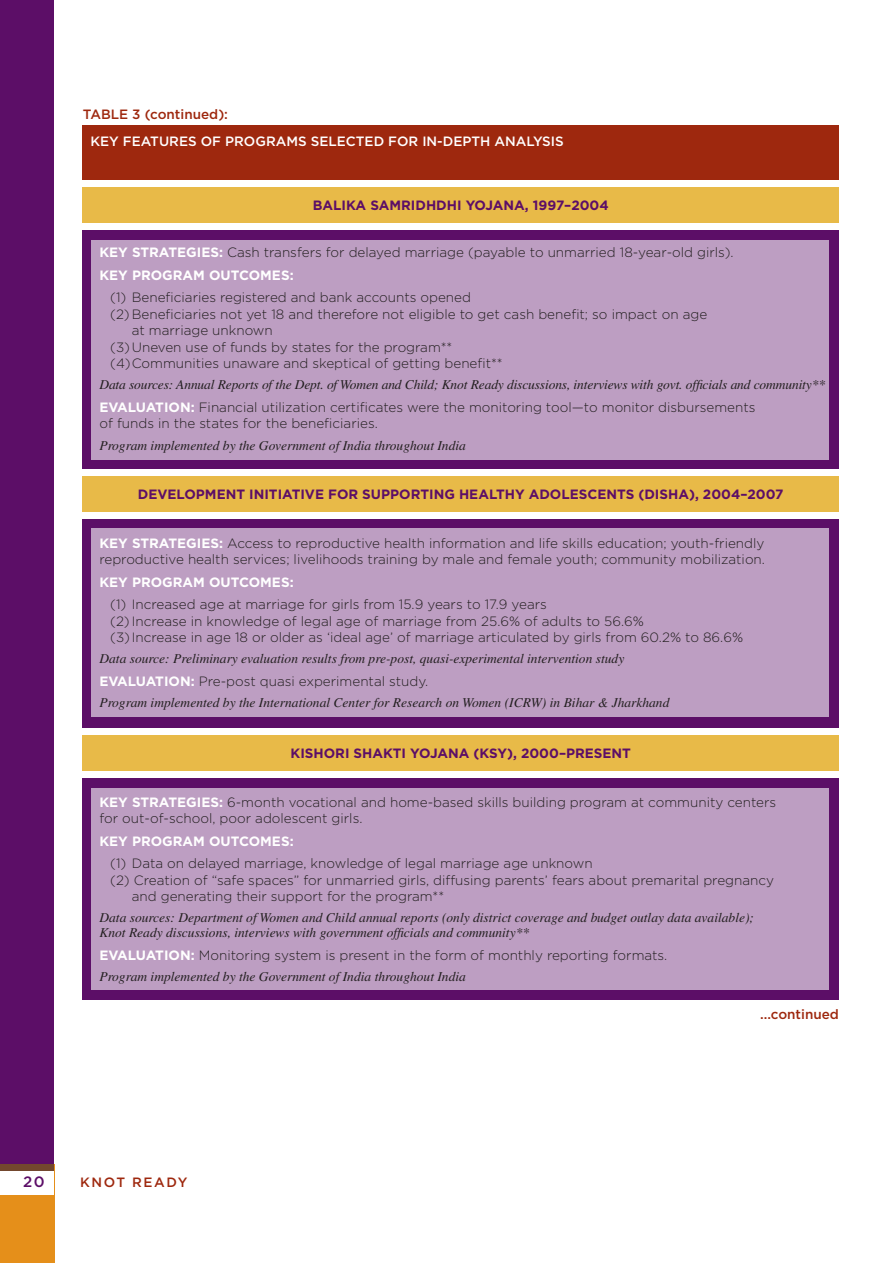
<style>
.page{position:relative;width:893px;height:1263px;background:#fff}
.page>*{position:absolute;margin:0;border:0;box-sizing:border-box;transform-origin:0 0}
.t1{font:500 15px "Gotham";color:#5c0e67}
.t2{font:300 13.5px/16.5px "Gotham";color:#231f20}
.t3{font:italic 13.5px/15px "Times";color:#231f20}
.t4{font:700 13.5px "Gotham";color:#5c0e67}
.t5{font:500 13.5px "Gotham";color:#fff}
.t6{font:500 13.5px "Gotham";color:#9e280e}
.t7{font:700 13.5px "Gotham";color:#fff}
.s1{font-weight:700;color:#fff}
</style>
<div class="page">
<div style="left:0;top:0;width:54px;height:1263px;background:#5c0e67"></div>
<div style="left:0;top:1164px;width:54px;height:99px;background:#e58f1a"></div>
<div style="left:0;top:1164px;width:54px;height:30px;background:#fff"></div>
<div style="left:0;top:1164px;width:54px;height:6px;background:#73472e"></div>
<div style="left:83px;top:187px;width:756px;height:35px;background:#e8ba48"></div>
<div style="left:83px;top:230px;width:756px;height:238px;background:#5c0e67"></div>
<div style="left:91px;top:240px;width:738px;height:220px;background:#bd9ec2"></div>
<div style="left:83px;top:476px;width:756px;height:35px;background:#e8ba48"></div>
<div style="left:83px;top:519px;width:756px;height:208px;background:#5c0e67"></div>
<div style="left:91px;top:529px;width:738px;height:188px;background:#bd9ec2"></div>
<div style="left:83px;top:125px;width:756px;height:54px;background:#9e280e"></div>
<div style="left:83px;top:735px;width:756px;height:35px;background:#e8ba48"></div>
<div style="left:83px;top:778px;width:756px;height:222px;background:#5c0e67"></div>
<div style="left:91px;top:787px;width:738px;height:202px;background:#bd9ec2"></div>
<p class="t6" style="left:83px;top:107px;width:147px">TABLE 3 (CONTINUED):</p>
<p class="t5" style="left:90px;top:133px;width:257px">KEY FEATURES OF PROGRAMS SELECTE</p>
<p class="t5" style="left:374px;top:133px;width:190px">D FOR IN-DEPTH ANALYSIS</p>
<p class="t4" style="left:313px;top:197px;width:69px">BALIKA SAMR</p>
<p class="t4" style="left:411px;top:197px;width:16px">IDHDH</p>
<p class="t4" style="left:457px;top:197px;width:48px">I YOJANA</p>
<p class="t4" style="left:525px;top:197px;width:85px">, 1997–2004</p>
<p class="t2" style="left:99px;top:241px;width:636px;line-height:22.5px"><span class="s1">KEY STRATEGI ES:</span> Cash transfers for delayed marriage (payable to unmarried 18-year-old girls).<br><span class="s1">KEY PROGRAM OUTCOMES:</span></p>
<p class="t2" style="left:110px;top:289px;width:362px">(1) Beneficiaries registered and bank accounts opened</p>
<p class="t2" style="left:110px;top:306px;width:598px">(2) Beneficiaries not yet 18 and therefore not eligible to get cash benefit; so impact on age</p>
<p class="t2" style="left:132px;top:322px;width:143px">at marriage unknown</p>
<p class="t2" style="left:110px;top:339px;width:344px">(3)Uneven use of funds by states for the program**</p>
<p class="t2" style="left:110px;top:355px;width:394px">(4)Communities unaware and skeptical of getting benefit**</p>
<p class="t3" style="left:99px;top:377px;width:727px">Data sources: Annual Reports of the Dept. of Women and Child; Knot Ready discussions, interviews with govt. officials and community**</p>
<p class="t2" style="left:99px;top:399px;width:658px"><span class="s1">EVALUATION:</span> Financial utilization certificates were the monitoring tool—to monitor disbursements of funds in the states for the beneficiaries.</p>
<p class="t3" style="left:99px;top:437px;width:368px">Program implemented by the Government of India throughout India</p>
<p class="t4" style="left:138px;top:486px;width:11px">DEVE</p>
<p class="t4" style="left:177px;top:486px;width:19px">LOPMENT</p>
<p class="t4" style="left:249px;top:486px;width:90px">INITIATIVE FOR</p>
<p class="t4" style="left:362px;top:486px;width:11px">SUPPORT</p>
<p class="t4" style="left:429px;top:486px;width:41px">ING HEA</p>
<p class="t4" style="left:489px;top:486px;width:18px">LTHY</p>
<p class="t4" style="left:529px;top:486px;width:12px">ADO</p>
<p class="t4" style="left:561px;top:486px;width:19px">LESCENTS</p>
<p class="t4" style="left:638px;top:486px;width:32px">(DISHA</p>
<p class="t4" style="left:689px;top:486px;width:96px">), 2004–2007</p>
<p class="t2" style="left:99px;top:535px;width:667px"><span class="s1">KEY STRATEGI ES:</span> Access to reproductive health information and life skills education; youth-friendly reproductive health services; livelihoods training by male and female youth; community mobilization.</p>
<p class="t7" style="left:99px;top:574px;width:196px">KEY PROGRAM OUTCOMES:</p>
<p class="t2" style="left:110px;top:596px;width:634px">(1) Increased age at marriage for girls from 15.9 years to 17.9 years<br>(2) Increase in knowledge of legal age of marriage from 25.6% of adults to 56.6%<br>(3) Increase in age 18 or older as ‘ideal age’ of marriage articulated by girls from 60.2% to 86.6%</p>
<p class="t3" style="left:99px;top:651px;width:526px">Data source: Preliminary evaluation results from pre-post, quasi-experimental intervention study</p>
<p class="t2" style="left:99px;top:673px;width:330px"><span class="s1">EVALUATION:</span> Pre-post quasi experimental study.</p>
<p class="t3" style="left:99px;top:695px;width:572px">Program implemented by the International Center for Research on Women (ICRW) in Bihar &amp; Jharkhand</p>
<p class="t4" style="left:290px;top:745px;width:26px">KISHOR</p>
<p class="t4" style="left:345px;top:745px;width:20px">I SHA</p>
<p class="t4" style="left:383px;top:745px;width:66px">KTI YOJANA</p>
<p class="t4" style="left:473px;top:745px;width:103px">(KSY), 2000–PRESENT</p>
<p class="t2" style="left:99px;top:793px;width:678px"><span class="s1">KEY STRATEGI ES:</span> 6-month vocational and home-based skills building program at community centers for out-of-school, poor adolescent girls.</p>
<p class="t7" style="left:99px;top:833px;width:196px">KEY PROGRAM OUTCOMES:</p>
<p class="t2" style="left:110px;top:855px;width:484px">(1) Data on delayed marriage, knowledge of legal marriage age unknown</p>
<p class="t2" style="left:110px;top:872px;width:665px">(2) Creation of “safe spaces” for unmarried girls, diffusing parents’ fears about premarital pregnancy</p>
<p class="t2" style="left:132px;top:888px;width:314px">and generating their support for the program**</p>
<p class="t3" style="left:99px;top:910px;width:656px">Data sources: Department of Women and Child annual reports (only district coverage and budget outlay data available);<br>Knot Ready discussions, interviews with government officials and community**</p>
<p class="t2" style="left:99px;top:947px;width:569px"><span class="s1">EVALUATION:</span> Monitoring system is present in the form of monthly reporting formats.</p>
<p class="t3" style="left:99px;top:969px;width:368px">Program implemented by the Government of India throughout India</p>
<p class="t1" style="left:23px;top:1173px;width:23px">20</p>
<p class="t6" style="left:80px;top:1175px;width:24px">KNOT</p>
<p class="t6" style="left:132px;top:1175px;width:57px">READY</p>
<p class="t6" style="left:760px;top:1006px;width:80px">...CONTINUED</p>
</div>
